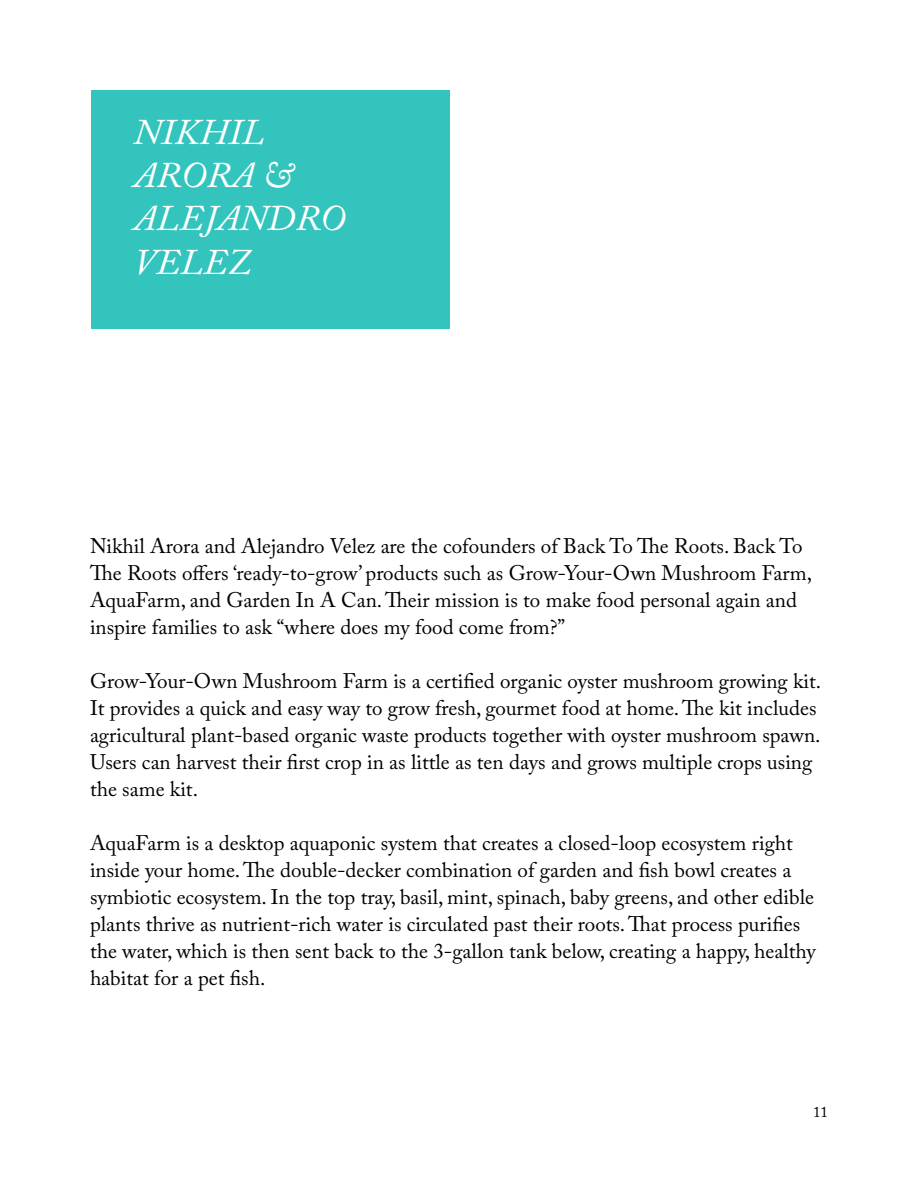
<style>
.page{position:relative;width:918px;height:1188px;background:#fff}
.page>*{position:absolute;margin:0;border:0;box-sizing:border-box;transform-origin:0 0}
.t1{font:italic 36px/43.2px "Adobe Caslon Pro";letter-spacing:.015em;color:#fff}
.t2{font:21px/27px "Adobe Caslon Pro";color:#000}
.t3{font:15px "Adobe Caslon Pro";color:#000}
</style>
<div class="page">
<div style="left:92px;top:90px;width:358px;height:239px;background:#33c4bd"></div>
<h1 class="t1" style="left:134px;top:110px;width:213px">NIKHIL<br>ARORA &amp;<br>ALEJANDRO<br>VELEZ</h1>
<p class="t2" style="left:90px;top:532px;width:724px">Nikhil Arora and Alejandro Velez are the cofounders of Back To The Roots. Back To The Roots offers ‘ready-to-grow’ products such as Grow-Your-Own Mushroom Farm, AquaFarm, and Garden In A Can. Their mission is to make food personal again and inspire families to ask “where does my food come from?”</p>
<p class="t2" style="left:90px;top:667px;width:733px">Grow-Your-Own Mushroom Farm is a certified organic oyster mushroom growing kit.<br>It provides a quick and easy way to grow fresh, gourmet food at home. The kit includes agricultural plant-based organic waste products together with oyster mushroom spawn.<br>Users can harvest their first crop in as little as ten days and grows multiple crops using the same kit.</p>
<p class="t2" style="left:90px;top:829px;width:727px">AquaFarm is a desktop aquaponic system that creates a closed-loop ecosystem right inside your home. The double-decker combination of garden and fish bowl creates a symbiotic ecosystem. In the top tray, basil, mint, spinach, baby greens, and other edible plants thrive as nutrient-rich water is circulated past their roots. That process purifies the water, which is then sent back to the 3-gallon tank below, creating a happy, healthy habitat for a pet fish.</p>
<p class="t3" style="left:813px;top:1103px;width:16px">11</p>
</div>
